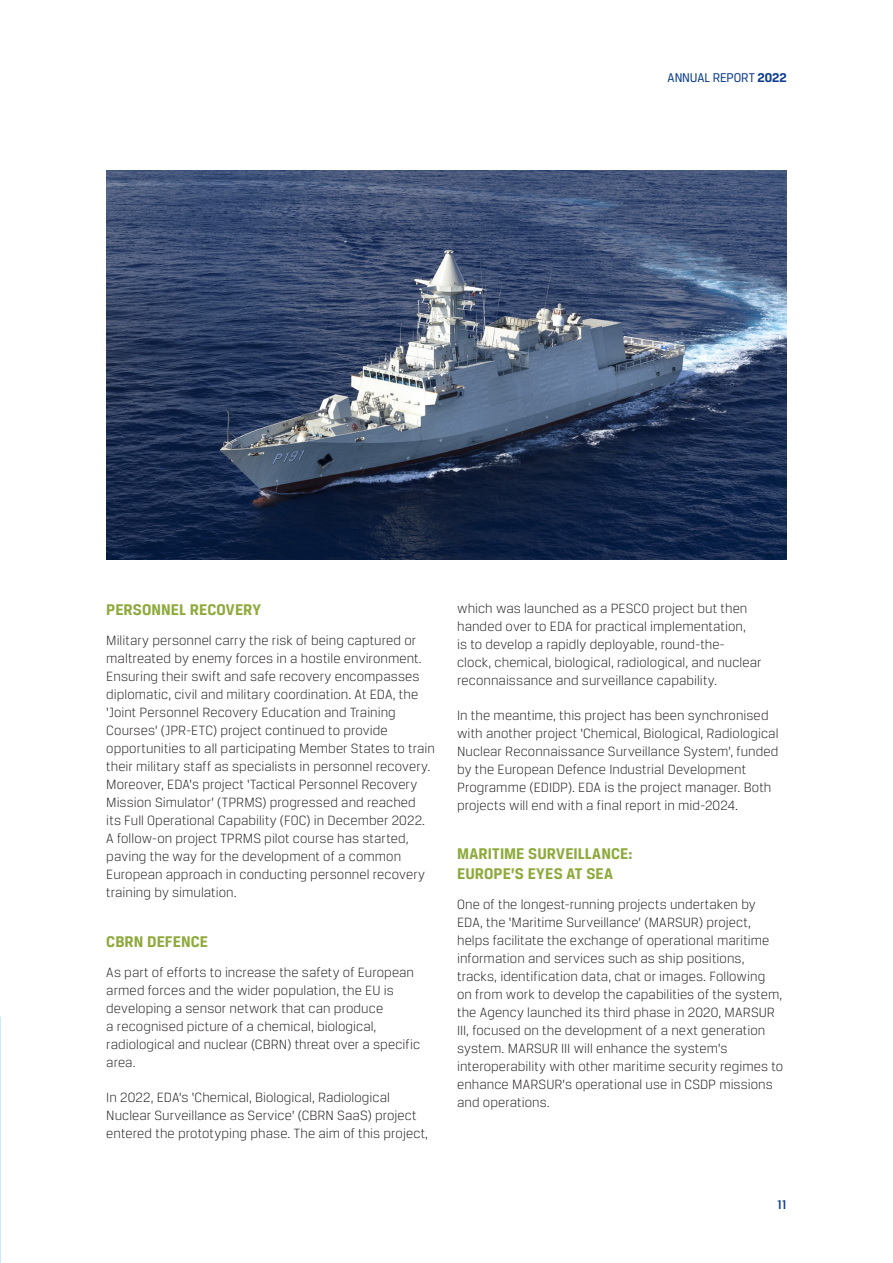
<style>
.page{position:relative;width:893px;height:1263px;background:#fff}
.page>*{position:absolute;margin:0;border:0;box-sizing:border-box;transform-origin:0 0}
.PI_-_Titre_2_-_Bleu{font:700 16.5px/19.5px "Breuer Text";color:#8eaa3d}
.PI_-_Paragraphe_OK{font:300 14.25px/18px "Breuer Text";letter-spacing:.005em;color:#231f20}
.t1{font:13.5px "Breuer Text";letter-spacing:-.01em;color:#0d3e8d}
.t2{font:500 13.5px "Breuer Text";color:#0d3e8d}
.s1{font-weight:700}
</style>
<div class="page">
<img style="left:106px;top:170px;width:681px;height:389px">
<p class="t1" style="left:668px;top:70px;width:121px">ANNUAL REPORT <span class="s1">2022</span></p>
<p class="PI_-_Titre_2_-_Bleu" style="left:106px;top:599px;width:156px">PERSONNEL RECOVERY</p>
<p class="PI_-_Paragraphe_OK" style="left:106px;top:631px;width:330px">Military personnel carry the risk of being captured or maltreated by enemy forces in a hostile environment.<br>Ensuring their swift and safe recovery encompasses diplomatic, civil and military coordination. At EDA, the ‘Joint Personnel Recovery Education and Training Courses’ (JPR-ETC) project continued to provide opportunities to all participating Member States to train their military staff as specialists in personnel recovery.<br>Moreover, EDA’s project ‘Tactical Personnel Recovery Mission Simulator’ (TPRMS) progressed and reached<br>its Full Operational Capability (FOC) in December 2022.<br>A follow-on project TPRMS pilot course has started, paving the way for the development of a common European approach in conducting personnel recovery training by simulation.</p>
<p class="PI_-_Titre_2_-_Bleu" style="left:106px;top:931px;width:103px">CBRN DEFENCE</p>
<p class="PI_-_Paragraphe_OK" style="left:106px;top:963px;width:315px">As part of efforts to increase the safety of European armed forces and the wider population, the EU is developing a sensor network that can produce<br>a recognised picture of a chemical, biological, radiological and nuclear (CBRN) threat over a specific area.</p>
<p class="PI_-_Paragraphe_OK" style="left:106px;top:1088px;width:323px">In 2022, EDA’s ‘Chemical, Biological, Radiological<br>Nuclear Surveillance as Service’ (CBRN SaaS) project entered the prototyping phase. The aim of this project,</p>
<p class="PI_-_Paragraphe_OK" style="left:457px;top:599px;width:306px">which was launched as a PESCO project but then handed over to EDA for practical implementation,<br>is to develop a rapidly deployable, round-the&shy;clock, chemical, biological, radiological, and nuclear reconnaissance and surveillance capability.</p>
<p class="PI_-_Paragraphe_OK" style="left:457px;top:706px;width:323px">In the meantime, this project has been synchronised with another project ‘Chemical, Biological, Radiological Nuclear Reconnaissance Surveillance System’, funded by the European Defence Industrial Development Programme (EDIDP). EDA is the project manager. Both projects will end with a final report in mid-2024.</p>
<p class="PI_-_Titre_2_-_Bleu" style="left:457px;top:844px;width:177px">MARITIME SURVEILLANCE:<br>EUROPE’S EYES AT SEA</p>
<p class="PI_-_Paragraphe_OK" style="left:457px;top:895px;width:328px">One of the longest-running projects undertaken by EDA, the ‘Maritime Surveillance’ (MARSUR) project, helps facilitate the exchange of operational maritime information and services such as ship positions, tracks, identification data, chat or images. Following on from work to develop the capabilities of the system, the Agency launched its third phase in 2020, MARSUR III, focused on the development of a next generation system. MARSUR III will enhance the system’s interoperability with other maritime security regimes to enhance MARSUR’s operational use in CSDP missions and operations.</p>
<p class="t2" style="left:777px;top:1196px;width:11px">11</p>
</div>
